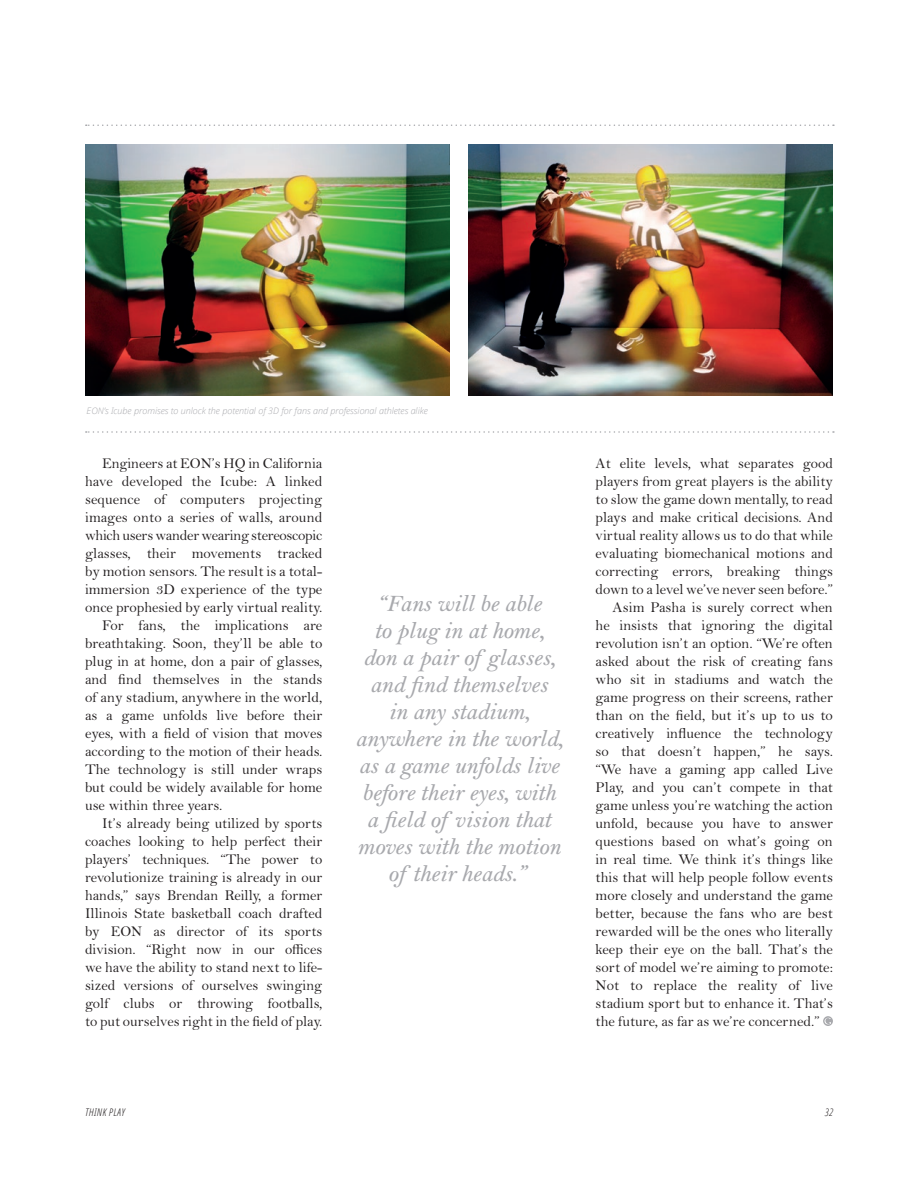
<style>
.page{position:relative;width:918px;height:1188px;background:#fff}
.page>*{position:absolute;margin:0;border:0;box-sizing:border-box;transform-origin:0 0}
.Standfirst{font:italic 600 24px/27px "Bell MT Std";letter-spacing:-.01em;color:#a8a9ad;text-align:center}
.Feature_text_TABLET{font:15px/18px "Bell MT Std";color:#231f20;text-align:justify}
.t1{font:italic 300 condensed 10.5px "Open Sans";letter-spacing:.05em;color:#231f20}
.Feature_text{font:italic 300 9px "Open Sans";color:#a8a9ad}
</style>
<div class="page">
<img style="left:468px;top:144px;width:365px;height:252px">
<img style="left:85px;top:144px;width:365px;height:252px">
<svg style="left:823px;top:1016px;width:10px;height:10px"></svg>
<svg style="left:86px;top:124px;width:748px;height:2px"></svg>
<svg style="left:86px;top:431px;width:748px;height:2px"></svg>
<p class="Feature_text" style="left:87px;top:405px;width:343px">EON’s Icube promises to unlock the potential of 3D for fans and professional athletes alike</p>
<p class="Feature_text_TABLET" style="left:85px;top:454px;width:239px;text-indent:17px">Engineers at EON’s HQ in California have developed the Icube: A linked sequence of computers projecting images onto a series of walls, around which users wander wearing stereoscopic glasses, their movements tracked by motion sensors. The result is a total&shy;immersion 3D experience of the type once prophesied by early virtual reality.</p>
<p class="Feature_text_TABLET" style="left:85px;top:616px;width:239px;text-indent:17px">For fans, the implications are breathtaking. Soon, they’ll be able to plug in at home, don a pair of glasses, and find themselves in the stands of any stadium, anywhere in the world, as a game unfolds live before their eyes, with a field of vision that moves according to the motion of their heads.<br>The technology is still under wraps but could be widely available for home use within three years.</p>
<p class="Feature_text_TABLET" style="left:85px;top:814px;width:239px;text-indent:17px">It’s already being utilized by sports coaches looking to help perfect their players’ techniques. “The power to revolutionize training is already in our hands,” says Brendan Reilly, a former Illinois State basketball coach drafted by EON as director of its sports division. “Right now in our offices we have the ability to stand next to life&shy;sized versions of ourselves swinging golf clubs or throwing footballs, to put ourselves right in the field of play.</p>
<p class="Standfirst" style="left:355px;top:590px;width:209px">“Fans will be able<br>to plug in at home, don a pair of glasses, and find themselves<br>in any stadium, anywhere in the world, as a game unfolds live before their eyes, with a field of vision that moves with the motion of their heads.”</p>
<p class="Feature_text_TABLET" style="left:596px;top:454px;width:239px">At elite levels, what separates good players from great players is the ability to slow the game down mentally, to read plays and make critical decisions. And virtual reality allows us to do that while evaluating biomechanical motions and correcting errors, breaking things down to a level we’ve never seen before.”</p>
<p class="Feature_text_TABLET" style="left:596px;top:598px;width:239px;text-indent:17px">Asim Pasha is surely correct when he insists that ignoring the digital revolution isn’t an option. “We’re often asked about the risk of creating fans who sit in stadiums and watch the game progress on their screens, rather than on the field, but it’s up to us to creatively influence the technology so that doesn’t happen,” he says. “We have a gaming app called Live Play, and you can’t compete in that game unless you’re watching the action unfold, because you have to answer questions based on what’s going on in real time. We think it’s things like this that will help people follow events more closely and understand the game better, because the fans who are best rewarded will be the ones who literally keep their eye on the ball. That’s the sort of model we’re aiming to promote:<br>Not to replace the reality of live stadium sport but to enhance it. That’s the future, as far as we’re concerned.”</p>
<p class="t1" style="left:85px;top:1105px;width:41px">THINK PLAY</p>
<p class="t1" style="left:825px;top:1105px;width:10px">32</p>
</div>
